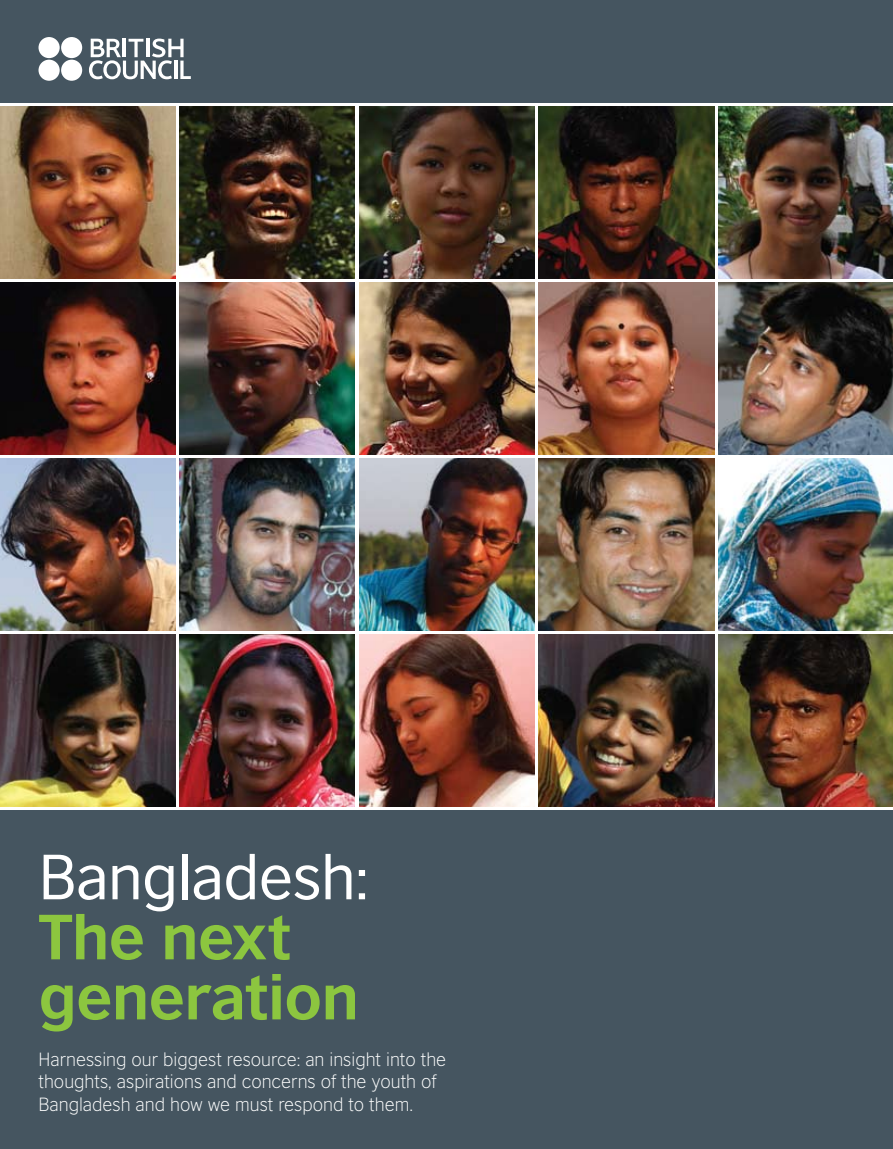
<style>
.page{position:relative;width:893px;height:1149px;background:#fff}
.page>*{position:absolute;margin:0;border:0;box-sizing:border-box;transform-origin:0 0}
.t1{font:700 60px/60px "British Council Sans";letter-spacing:-.01em;color:#8cc63f}
.t2{font:60px "British Council Sans";letter-spacing:-.01em;color:#fff}
.t3{font:300 18px/22.5px "British Council Sans";color:#fff}
</style>
<div class="page">
<div style="left:0;top:0;width:893px;height:102px;background:#455560"></div>
<div style="left:0;top:810px;width:893px;height:338px;background:#455560"></div>
<img style="left:0;top:106px;width:175px;height:172px">
<img style="left:0;top:282px;width:175px;height:172px">
<img style="left:0;top:458px;width:175px;height:172px">
<img style="left:0;top:634px;width:175px;height:172px">
<img style="left:180px;top:106px;width:175px;height:172px">
<img style="left:180px;top:282px;width:175px;height:172px">
<img style="left:180px;top:458px;width:175px;height:172px">
<img style="left:180px;top:634px;width:175px;height:172px">
<img style="left:359px;top:106px;width:175px;height:172px">
<img style="left:359px;top:282px;width:175px;height:172px">
<img style="left:359px;top:458px;width:175px;height:172px">
<img style="left:359px;top:634px;width:175px;height:172px">
<img style="left:718px;top:106px;width:175px;height:172px">
<img style="left:718px;top:282px;width:175px;height:172px">
<img style="left:718px;top:458px;width:175px;height:172px">
<img style="left:718px;top:634px;width:175px;height:172px">
<img style="left:539px;top:106px;width:175px;height:172px">
<img style="left:539px;top:282px;width:175px;height:172px">
<img style="left:539px;top:458px;width:175px;height:172px">
<img style="left:539px;top:634px;width:175px;height:172px">
<svg style="left:89px;top:39px;width:102px;height:40px"></svg>
<div style="left:39px;top:37px;width:21px;height:21px;background:#fff;border-radius:50%"></div>
<div style="left:61px;top:37px;width:21px;height:21px;background:#fff;border-radius:50%"></div>
<div style="left:39px;top:60px;width:21px;height:21px;background:#fff;border-radius:50%"></div>
<div style="left:61px;top:60px;width:21px;height:21px;background:#fff;border-radius:50%"></div>
<h1 class="t2" style="left:39px;top:841px;width:332px">Bangladesh:</h1>
<h1 class="t1" style="left:39px;top:905px;width:322px">The next generation</h1>
<p class="t3" style="left:39px;top:1047px;width:409px">Harnessing our biggest resource: an insight into the thoughts, aspirations and concerns of the youth of<br>Bangladesh and how we must respond to them.</p>
</div>
